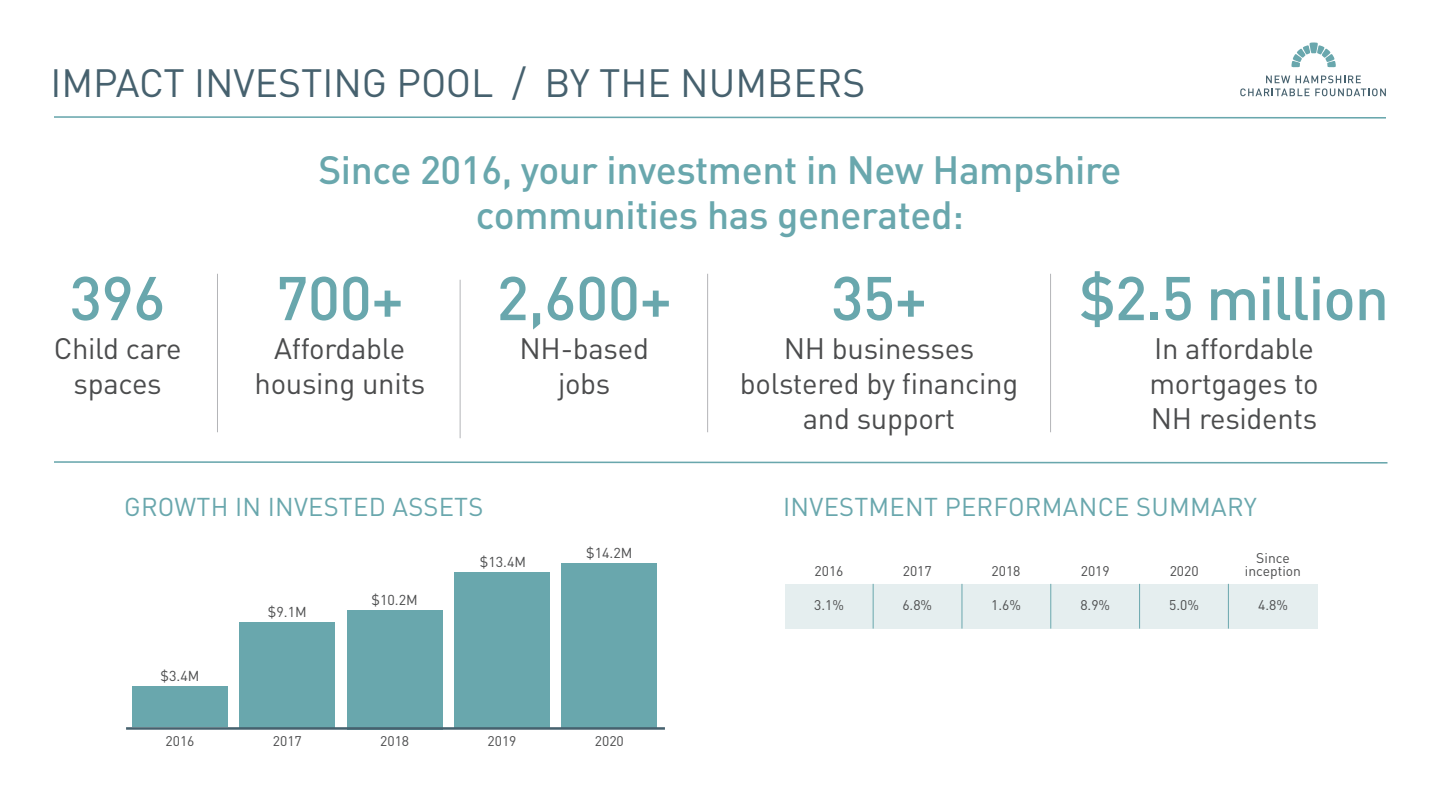
<style>
.page{position:relative;width:1440px;height:810px;background:#fff}
.page>*{position:absolute;margin:0;border:0;box-sizing:border-box;transform-origin:0 0}
.t1{font:500 60.75px "DIN Pro";letter-spacing:-.01em;color:#69a7ad}
.t2{font:500 39px/45.8px "DIN Pro";letter-spacing:-.01em;color:#69a7ad;text-align:center}
.t3{font:39px "DIN Pro";color:#46616e}
.t4{font:29.25px/35.1px "DIN Pro";letter-spacing:-.01em;color:#4b4c4d;text-align:center}
.t5{font:25.5px "DIN Pro";letter-spacing:.01em;color:#69a7ad}
.t6{font:14.25px "DIN Pro";color:#4b4c4d}
.t7{font:13.88px/12.8px "DIN Pro";color:#4b4c4d;text-align:center}
</style>
<div class="page">
<svg style="left:1291px;top:42px;width:45px;height:25px"></svg>
<svg style="left:1240px;top:75px;width:146px;height:21px"></svg>
<svg style="left:54px;top:116px;width:1332px;height:3px"></svg>
<svg style="left:54px;top:461px;width:1334px;height:3px"></svg>
<div style="left:347px;top:610px;width:95px;height:120px;background:#69a7ad"></div>
<div style="left:454px;top:572px;width:96px;height:156px;background:#69a7ad"></div>
<div style="left:562px;top:563px;width:95px;height:165px;background:#69a7ad"></div>
<div style="left:240px;top:622px;width:95px;height:105px;background:#69a7ad"></div>
<div style="left:132px;top:686px;width:96px;height:41px;background:#69a7ad"></div>
<hr style="left:126px;top:727px;width:539px;height:3px;background:#46616e">
<hr style="left:217px;top:274px;width:1px;height:158px;background:#b4b5b8">
<hr style="left:460px;top:280px;width:1px;height:158px;background:#b4b5b8">
<hr style="left:707px;top:274px;width:1px;height:158px;background:#b4b5b8">
<hr style="left:1050px;top:274px;width:1px;height:158px;background:#b4b5b8">
<div style="left:785px;top:584px;width:532px;height:45px;background:#e5eeef"></div>
<hr style="left:873px;top:584px;width:1px;height:45px;background:#69a7ad">
<hr style="left:962px;top:584px;width:1px;height:45px;background:#69a7ad">
<hr style="left:1050px;top:584px;width:1px;height:45px;background:#69a7ad">
<hr style="left:1139px;top:584px;width:1px;height:45px;background:#69a7ad">
<hr style="left:1228px;top:584px;width:1px;height:45px;background:#69a7ad">
<h2 class="t3" style="left:50px;top:52px;width:816px">IMPACT INVESTING POOL / BY THE NUMBERS</h2>
<h1 class="t1" style="left:70px;top:249px;width:97px">396</h1>
<p class="t4" style="left:54px;top:328px;width:129px">Child care spaces</p>
<h2 class="t2" style="left:318px;top:142px;width:805px">Since 2016, your investment in New Hampshire communities has generated:</h2>
<h1 class="t1" style="left:276px;top:249px;width:129px">700+</h1>
<p class="t4" style="left:255px;top:328px;width:172px">Affordable housing units</p>
<h1 class="t1" style="left:497px;top:249px;width:177px">2,600+</h1>
<p class="t4" style="left:520px;top:328px;width:131px">NH-based jobs</p>
<h1 class="t1" style="left:831px;top:249px;width:97px">35+</h1>
<p class="t4" style="left:740px;top:328px;width:280px">NH businesses bolstered by financing and support</p>
<h1 class="t1" style="left:1079px;top:249px;width:312px">$2.5 million</h1>
<p class="t4" style="left:1149px;top:328px;width:171px;text-align:left">In affordable mortgages to<br>NH residents</p>
<p class="t5" style="left:124px;top:486px;width:361px">GROWTH IN INVESTED ASSETS</p>
<p class="t6" style="left:161px;top:665px;width:40px">$3.4M</p>
<p class="t6" style="left:268px;top:600px;width:40px">$9.1M</p>
<p class="t6" style="left:372px;top:589px;width:48px">$10.2M</p>
<p class="t6" style="left:480px;top:550px;width:48px">$13.4M</p>
<p class="t6" style="left:586px;top:542px;width:48px">$14.2M</p>
<p class="t7" style="left:166px;top:733px;width:31px">2016</p>
<p class="t7" style="left:273px;top:733px;width:31px">2017</p>
<p class="t7" style="left:380px;top:733px;width:31px">2018</p>
<p class="t7" style="left:488px;top:733px;width:31px">2019</p>
<p class="t7" style="left:595px;top:733px;width:31px">2020</p>
<p class="t5" style="left:783px;top:486px;width:475px">INVESTMENT PERFORMANCE SUMMARY</p>
<p class="t7" style="left:815px;top:563px;width:31px">2016</p>
<p class="t7" style="left:814px;top:597px;width:31px">3.1%</p>
<p class="t7" style="left:903px;top:563px;width:31px">2017</p>
<p class="t7" style="left:902px;top:597px;width:31px">6.8%</p>
<p class="t7" style="left:992px;top:563px;width:31px">2018</p>
<p class="t7" style="left:991px;top:597px;width:31px">1.6%</p>
<p class="t7" style="left:1081px;top:563px;width:31px">2019</p>
<p class="t7" style="left:1080px;top:597px;width:31px">8.9%</p>
<p class="t7" style="left:1170px;top:563px;width:31px">2020</p>
<p class="t7" style="left:1169px;top:597px;width:31px">5.0%</p>
<p class="t7" style="left:1245px;top:550px;width:58px">Since inception</p>
<p class="t7" style="left:1258px;top:597px;width:31px">4.8%</p>
</div>
